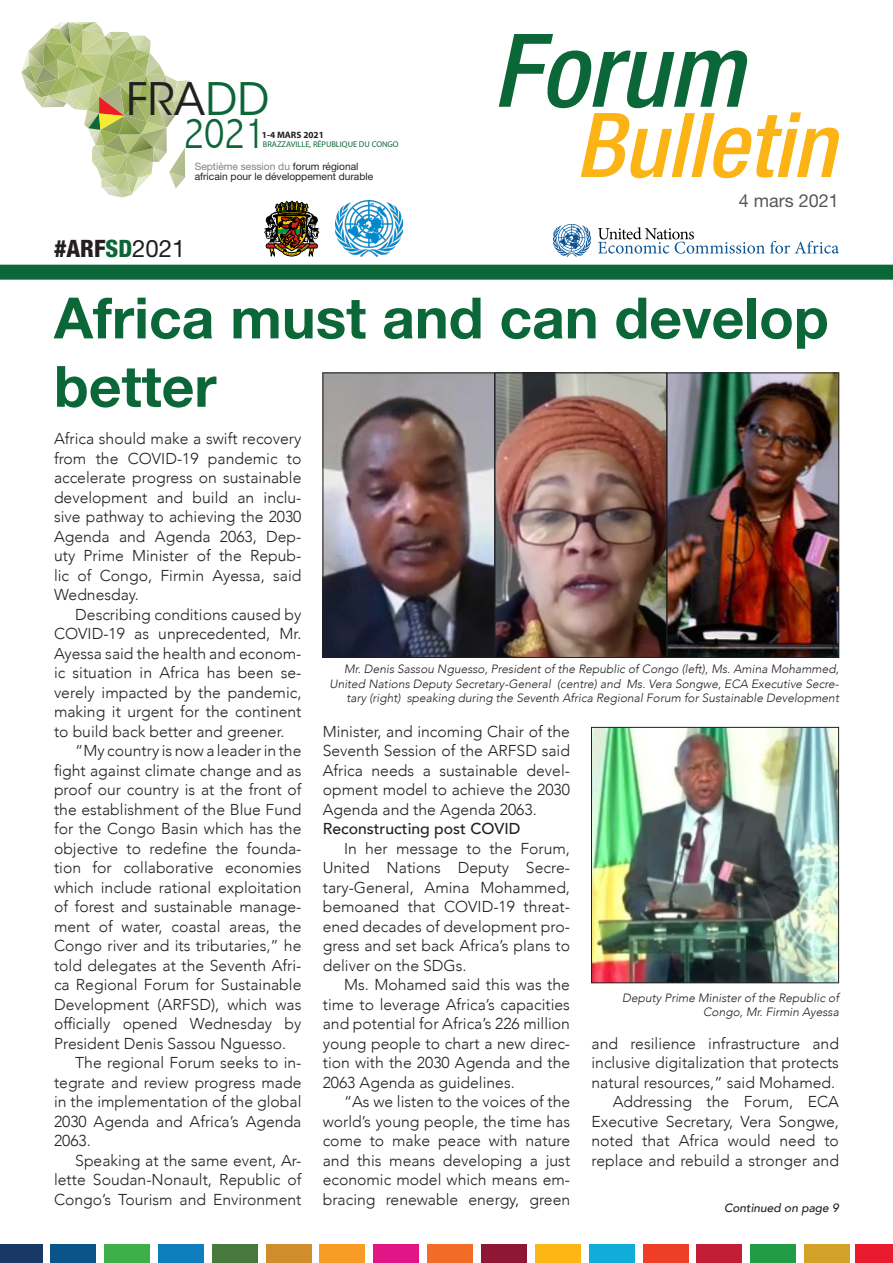
<style>
.page{position:relative;width:893px;height:1263px;background:#fff}
.page>*{position:absolute;margin:0;border:0;box-sizing:border-box;transform-origin:0 0}
.t1{font:italic 500 condensed 101.85px "Helvetica Neue LT Std";color:#0b6738}
.t2{font:italic 500 condensed 89.4px "Helvetica Neue LT Std";color:#fbb316}
._04_MainHead{font:700 57px/68.4px "Helvetica Neue LT Std";color:#0b6738}
.t3{font:44.55px "ITC Avant Garde Std";color:#231f20}
.t4{font:300 condensed 44.55px "Abadi";color:#0c6638}
.t5{font:800 condensed 24px "Helvetica Neue LT Std";color:#231f20}
.t6{font:18px "Helvetica Neue LT Std";color:#57585a}
._01_BodyText{font:300 15.75px/19.5px "Avenir";color:#231f20;text-align:justify}
._01_Body-firstpara{font:300 15.75px/19.5px "Avenir";color:#231f20;text-align:justify}
._01_Body-firstpara-2{font:500 15.75px "Avenir";color:#231f20}
._08_PhotoCaption{font:italic 300 12px/14.4px "Avenir";color:#231f20;text-align:right}
._09_Continued_to_pag{font:italic 500 12px "Avenir";color:#231f20}
.t7{font:10.2px/10.2px "Helvetica Neue LT Std";color:#231f20}
.t8{font:700 9.3px "Myriad Pro";color:#231f20}
.t9{font:8.4px "Myriad Pro";color:#0c6638}
.s1{color:#0c6638}
.s2{color:#808285}
.s3{color:#0b6738}
.s4{font-weight:400;font-stretch:normal}
</style>
<div class="page">
<svg style="left:21px;top:21px;width:169px;height:177px"></svg>
<svg style="left:598px;top:227px;width:241px;height:27px"></svg>
<svg style="left:553px;top:225px;width:38px;height:32px"></svg>
<div style="left:0;top:265px;width:893px;height:15px;background:#0b6738"></div>
<div style="left:856px;top:1245px;width:37px;height:18px;background:#ea1b2f"></div>
<div style="left:750px;top:1245px;width:46px;height:18px;background:#239c47"></div>
<div style="left:696px;top:1245px;width:46px;height:18px;background:#c21f36"></div>
<div style="left:643px;top:1245px;width:45px;height:18px;background:#ef3e27"></div>
<div style="left:589px;top:1245px;width:46px;height:18px;background:#10add9"></div>
<div style="left:535px;top:1245px;width:46px;height:18px;background:#fcb615"></div>
<div style="left:481px;top:1245px;width:46px;height:18px;background:#8e1736"></div>
<div style="left:427px;top:1245px;width:46px;height:18px;background:#f36c27"></div>
<div style="left:373px;top:1245px;width:46px;height:18px;background:#e11585"></div>
<div style="left:320px;top:1245px;width:45px;height:18px;background:#f89c27"></div>
<div style="left:266px;top:1245px;width:45px;height:18px;background:#cf8d2b"></div>
<div style="left:212px;top:1245px;width:46px;height:18px;background:#47783e"></div>
<div style="left:158px;top:1245px;width:46px;height:18px;background:#0d7dbd"></div>
<div style="left:104px;top:1245px;width:46px;height:18px;background:#3eaf49"></div>
<div style="left:50px;top:1245px;width:46px;height:18px;background:#0b5489"></div>
<div style="left:0;top:1245px;width:42px;height:18px;background:#183866"></div>
<div style="left:804px;top:1245px;width:46px;height:18px;background:#d2a128"></div>
<svg style="left:264px;top:201px;width:55px;height:56px"></svg>
<img style="left:335px;top:200px;width:68px;height:57px">
<img style="left:325px;top:375px;width:512px;height:281px">
<div style="left:323px;top:373px;width:172px;height:285px;border:1px solid #231f20"></div>
<div style="left:495px;top:373px;width:172px;height:285px;border:1px solid #231f20"></div>
<div style="left:667px;top:373px;width:172px;height:285px;border:1px solid #231f20"></div>
<img style="left:593px;top:729px;width:244px;height:252px">
<div style="left:591px;top:727px;width:248px;height:256px;border:1px solid #231f20"></div>
<h3 class="t3" style="left:126px;top:72px;width:145px">FRA<span class="s1">DD</span></h3>
<h3 class="t4" style="left:184px;top:107px;width:83px">2021</h3>
<p class="t8" style="left:262px;top:129px;width:64px">1-4 MARS 2021</p>
<p class="t9" style="left:263px;top:139px;width:137px">BRAZZAVILLE, RÉPUBLIQUE DU CONGO</p>
<p class="t7" style="left:195px;top:161px;width:180px"><span class="s2">Septième session du</span> forum régional africain pour le développement durable</p>
<h3 class="t5" style="left:54px;top:233px;width:133px">#ARF<span class="s3">SD</span><span class="s4">2021</span></h3>
<h1 class="t1" style="left:493px;top:10px;width:252px">Forum</h1>
<h2 class="t2" style="left:575px;top:92px;width:261px">Bulletin</h2>
<p class="t6" style="left:739px;top:190px;width:102px">4 mars 2021</p>
<p class="_04_MainHead" style="left:54px;top:283px;width:776px">Africa must and can develop better</p>
<p class="_01_Body-firstpara" style="left:54px;top:429px;width:249px">Africa should make a swift recovery from the COVID-19 pandemic to accelerate progress on sustainable development and build an inclu&shy;sive pathway to achieving the 2030<br>Agenda and Agenda 2063, Dep&shy;uty Prime Minister of the Repub&shy;lic of Congo, Firmin Ayessa, said Wednesday.</p>
<p class="_01_BodyText" style="left:54px;top:604px;width:249px;text-indent:21px">Describing conditions caused by COVID-19 as unprecedented, Mr.<br>Ayessa said the health and econom&shy;ic situation in Africa has been se&shy;verely impacted by the pandemic, making it urgent for the continent to build back better and greener.</p>
<p class="_01_BodyText" style="left:54px;top:741px;width:249px;text-indent:21px">“My country is now a leader in the fight against climate change and as proof our country is at the front of the establishment of the Blue Fund for the Congo Basin which has the objective to redefine the founda&shy;tion for collaborative economies which include rational exploitation of forest and sustainable manage&shy;ment of water, coastal areas, the Congo river and its tributaries,” he told delegates at the Seventh Afri&shy;ca Regional Forum for Sustainable Development (ARFSD), which was officially opened Wednesday by President Denis Sassou Nguesso.</p>
<p class="_01_BodyText" style="left:54px;top:1053px;width:249px;text-indent:21px">The regional Forum seeks to in&shy;tegrate and review progress made in the implementation of the global 2030 Agenda and Africa’s Agenda 2063.</p>
<p class="_01_BodyText" style="left:54px;top:1150px;width:249px;text-indent:21px">Speaking at the same event, Ar&shy;lette Soudan-Nonault, Republic of Congo’s Tourism and Environment</p>
<p class="_08_PhotoCaption" style="left:330px;top:662px;width:511px">Mr. Denis Sassou Nguesso, President of the Republic of Congo (left), Ms. Amina Mohammed,<br>United Nations Deputy Secretary-General (centre) and Ms. Vera Songwe, ECA Executive Secre&shy;tary (right) speaking during the Seventh Africa Regional Forum for Sustainable Development</p>
<p class="_01_BodyText" style="left:323px;top:721px;width:249px">Minister, and incoming Chair of the Seventh Session of the ARFSD said Africa needs a sustainable devel&shy;opment model to achieve the 2030<br>Agenda and the Agenda 2063.</p>
<p class="_01_Body-firstpara-2" style="left:323px;top:815px;width:199px">Reconstructing post COVID</p>
<p class="_01_BodyText" style="left:323px;top:838px;width:249px;text-indent:21px">In her message to the Forum, United Nations Deputy Secre&shy;tary-General, Amina Mohammed, bemoaned that COVID-19 threat&shy;ened decades of development pro&shy;gress and set back Africa’s plans to deliver on the SDGs.</p>
<p class="_01_BodyText" style="left:323px;top:975px;width:249px;text-indent:21px">Ms. Mohamed said this was the time to leverage Africa’s capacities and potential for Africa’s 226 million young people to chart a new direc&shy;tion with the 2030 Agenda and the 2063 Agenda as guidelines.</p>
<p class="_01_BodyText" style="left:323px;top:1092px;width:249px;text-indent:21px">“As we listen to the voices of the world’s young people, the time has come to make peace with nature and this means developing a just economic model which means em&shy;bracing renewable energy, green</p>
<p class="_08_PhotoCaption" style="left:622px;top:990px;width:218px">Deputy Prime Minister of the Republic of<br>Congo, Mr. Firmin Ayessa</p>
<p class="_01_BodyText" style="left:591px;top:1033px;width:249px">and resilience infrastructure and inclusive digitalization that protects natural resources,” said Mohamed.</p>
<p class="_01_BodyText" style="left:591px;top:1092px;width:249px;text-indent:21px">Addressing the Forum, ECA Executive Secretary, Vera Songwe, noted that Africa would need to replace and rebuild a stronger and</p>
<p class="_09_Continued_to_pag" style="left:724px;top:1200px;width:116px">Continued on page 9</p>
</div>
